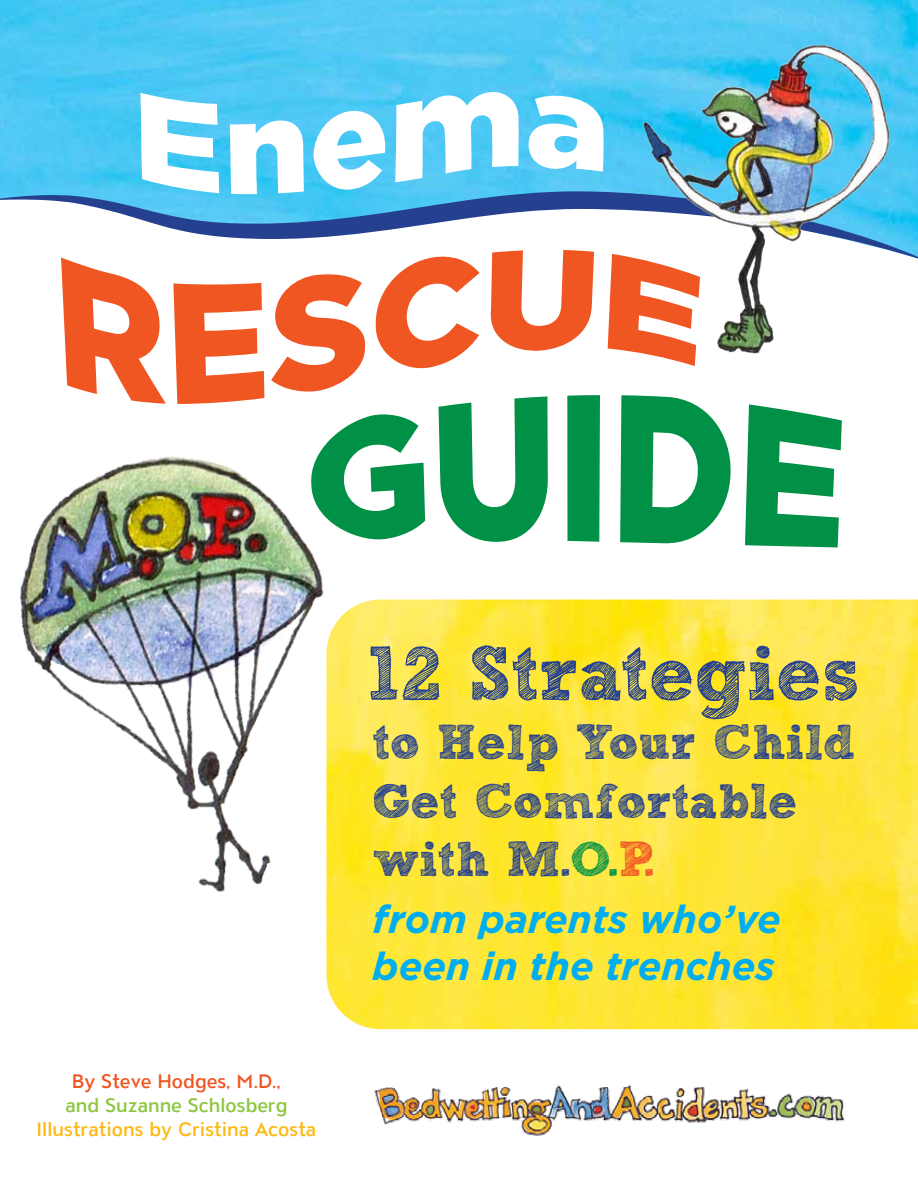
<style>
.page{position:relative;width:918px;height:1188px;background:#fff}
.page>*{position:absolute;margin:0;border:0;box-sizing:border-box;transform-origin:0 0}
.t1{font:76.8px "Sketch Rockwell";color:#25408f}
.t2{font:48.9px/58.7px "Sketch Rockwell";color:#25408f}
.t3{font:italic 700 39px/46.8px "Gotham";color:#00aeef}
.t4{font:500 19.5px "ATC Overlook";color:#fdb913}
.t5{font:500 19.5px "ATC Overlook";color:#8dc63f}
.t6{font:500 19.5px "ATC Overlook";color:#f05622}
.s1{color:#009146}
.s2{color:#f05622}
</style>
<div class="page">
<img style="left:326px;top:600px;width:592px;height:429px">
<svg style="left:61px;top:263px;width:105px;height:141px"></svg>
<svg style="left:173px;top:283px;width:91px;height:121px"></svg>
<svg style="left:271px;top:274px;width:95px;height:118px"></svg>
<svg style="left:375px;top:263px;width:104px;height:106px"></svg>
<svg style="left:490px;top:263px;width:104px;height:88px"></svg>
<svg style="left:608px;top:263px;width:87px;height:103px"></svg>
<svg style="left:352px;top:414px;width:73px;height:125px"></svg>
<svg style="left:439px;top:396px;width:109px;height:146px"></svg>
<svg style="left:567px;top:395px;width:33px;height:147px"></svg>
<svg style="left:620px;top:395px;width:111px;height:149px"></svg>
<svg style="left:745px;top:404px;width:97px;height:143px"></svg>
<img style="left:0;top:0;width:918px;height:191px">
<svg style="left:0;top:191px;width:918px;height:72px"></svg>
<svg style="left:140px;top:93px;width:79px;height:100px"></svg>
<svg style="left:230px;top:119px;width:74px;height:75px"></svg>
<svg style="left:314px;top:108px;width:72px;height:84px"></svg>
<svg style="left:395px;top:91px;width:124px;height:91px"></svg>
<svg style="left:529px;top:95px;width:75px;height:77px"></svg>
<img style="left:20px;top:423px;width:366px;height:503px">
<img style="left:637px;top:38px;width:258px;height:323px">
<img style="left:374px;top:1084px;width:471px;height:52px">
<p class="t6" style="left:72px;top:1070px;width:211px">By Steve Hodges, M.D.,</p>
<p class="t5" style="left:65px;top:1094px;width:224px">and Suzanne Schlosberg</p>
<p class="t4" style="left:37px;top:1118px;width:281px">Illustrations by Cristina Acosta</p>
<h1 class="t1" style="left:367px;top:631px;width:494px">12 Strategies</h1>
<p class="t2" style="left:372px;top:714px;width:484px">to Help Your Child<br>Get Comfortable with M.<span class="s1">O.</span><span class="s2">P.</span></p>
<p class="t3" style="left:372px;top:896px;width:410px">from parents who’ve been in the trenches</p>
</div>
